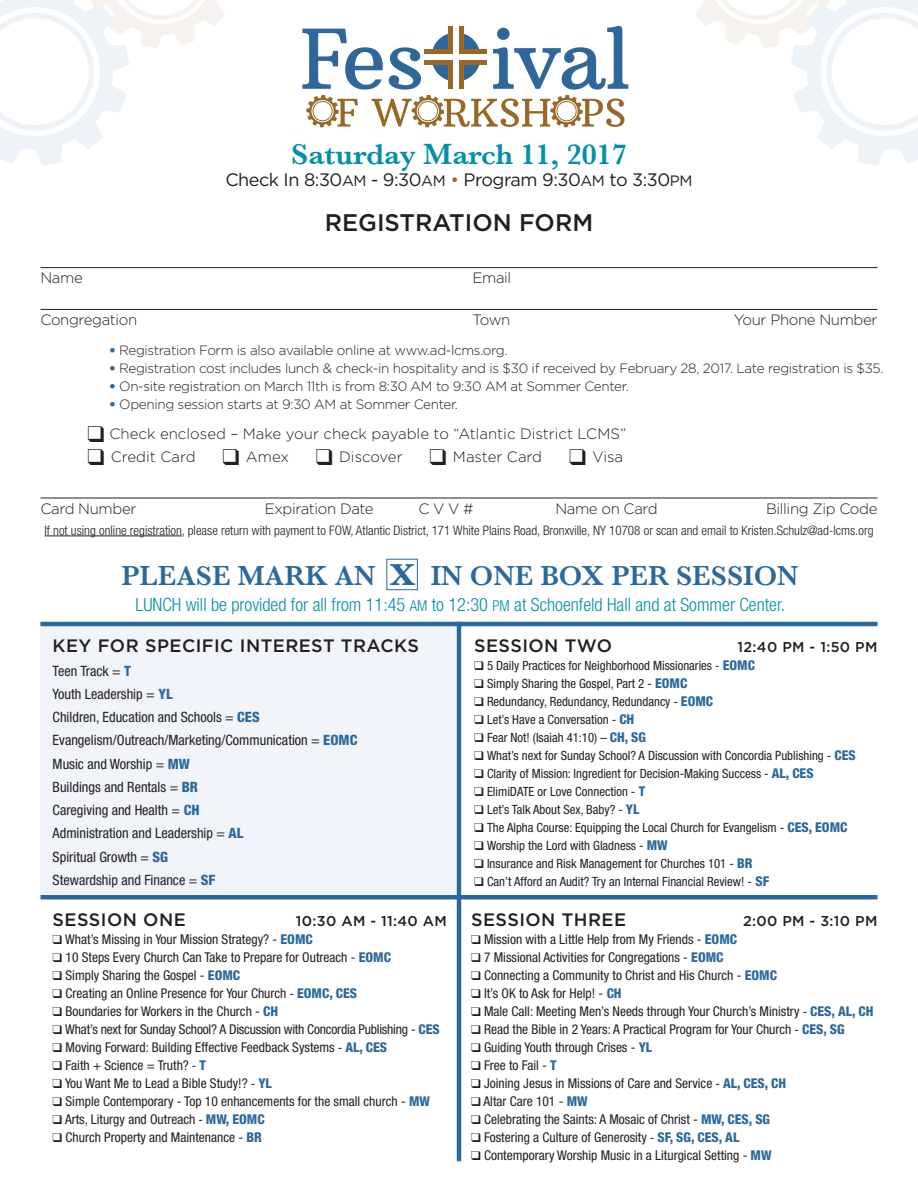
<style>
.page{position:relative;width:918px;height:1188px;background:#fff}
.page>*{position:absolute;margin:0;border:0;box-sizing:border-box;transform-origin:0 0}
.t1{font:600 30px "Baskerville";color:#058fa8}
.t2{font:600 28.2px "Baskerville";color:#2b699d}
.t3{font:500 24px "Gotham";color:#231f20}
.t4{font:300 condensed 18.3px "Helvetica Neue";color:#058fa8}
.t5{font:500 18px "Gotham";letter-spacing:.025em;color:#231f20}
.t6{font:18px "Gotham";letter-spacing:-.025em;color:#231f20}
.t7{font:300 15px "Gotham";color:#231f20}
.t8{font:300 15px "Gotham";letter-spacing:-.025em;color:#231f20}
.t9{font:condensed 14.25px "Helvetica Neue";color:#231f20}
.t10{font:500 14.25px "Gotham";letter-spacing:.025em;color:#231f20}
.t11{font:condensed 13.5px "Helvetica Neue";color:#231f20}
.t12{font:300 13.5px "Gotham";letter-spacing:-.025em;color:#231f20}
.t13{font:300 condensed 13.2px "Helvetica Neue";color:#231f20}
.t14{font:condensed 12.75px "Helvetica Neue";color:#231f20}
.s1{font-size:15px}
.s2{color:#986927}
.s3{font-weight:900;color:#2b699d}
.s4{font-weight:700;font-size:31.8px}
.s5{font-weight:800;color:#2b699d}
.s6{font-size:12.75px}
.s7{font-weight:800;font-size:13.5px;color:#2b699d}
</style>
<div class="page">
<svg style="left:696px;top:0;width:222px;height:166px"></svg>
<svg style="left:302px;top:26px;width:326px;height:101px"></svg>
<svg style="left:0;top:0;width:225px;height:166px"></svg>
<hr style="left:40px;top:267px;width:838px;height:1px;background:#231f20">
<hr style="left:40px;top:309px;width:838px;height:1px;background:#231f20">
<hr style="left:40px;top:498px;width:838px;height:1px;background:#231f20">
<hr style="left:44px;top:536px;width:138px;height:1px;background:#231f20">
<div style="left:386px;top:559px;width:32px;height:31px;border:1px solid #2b699d"></div>
<div style="left:40px;top:624px;width:419px;height:271px;background:#f1f4f8"></div>
<hr style="left:40px;top:622px;width:838px;height:4px;background:#2b699d">
<div style="left:40px;top:895px;width:838px;height:5px;background:#2b699d"></div>
<hr style="left:457px;top:622px;width:4px;height:539px;background:#2b699d">
<p class="t1" style="left:291px;top:137px;width:337px">Saturday March 11, 2017</p>
<p class="t6" style="left:225px;top:170px;width:469px">Check In 8:30<span class="s1">AM</span> - 9:30<span class="s1">AM</span> <span class="s2">•</span> Program 9:30<span class="s1">AM</span> to 3:30<span class="s1">PM</span></p>
<p class="t3" style="left:325px;top:209px;width:270px">REGISTRATION FORM</p>
<p class="t8" style="left:40px;top:270px;width:44px">Name</p>
<p class="t8" style="left:473px;top:270px;width:40px">Email</p>
<p class="t8" style="left:40px;top:312px;width:98px">Congregation</p>
<p class="t8" style="left:472px;top:312px;width:39px">Town</p>
<p class="t8" style="left:734px;top:312px;width:145px">Your Phone Number</p>
<p class="t12" style="left:109px;top:343px;width:400px"><span class="s3">•</span> Registration Form is also available online at www.ad-lcms.org.</p>
<p class="t12" style="left:109px;top:361px;width:776px"><span class="s3">•</span> Registration cost includes lunch &amp; check-in hospitality and is $30 if received by February 28, 2017. Late registration is $35.</p>
<p class="t12" style="left:109px;top:379px;width:521px"><span class="s3">•</span> On-site registration on March 11th is from 8:30 AM to 9:30 AM at Sommer Center.</p>
<p class="t12" style="left:109px;top:397px;width:351px"><span class="s3">•</span> Opening session starts at 9:30 AM at Sommer Center.</p>
<p class="t7" style="left:87px;top:426px;width:540px">❑ Check enclosed – Make your check payable to “Atlantic District LCMS”</p>
<p class="t7" style="left:87px;top:448px;width:537px">❑ Credit Card ❑ Amex ❑ Discover ❑ Master Card ❑ Visa</p>
<p class="t8" style="left:40px;top:500px;width:97px">Card Number</p>
<p class="t8" style="left:265px;top:500px;width:110px">Expiration Date</p>
<p class="t8" style="left:418px;top:500px;width:57px">C V V #</p>
<p class="t8" style="left:555px;top:500px;width:104px">Name on Card</p>
<p class="t8" style="left:766px;top:500px;width:113px">Billing Zip Code</p>
<p class="t13" style="left:44px;top:522px;width:831px">If not using online registration, please return with payment to FOW, Atlantic District, 171 White Plains Road, Bronxville, NY 10708 or scan and email to Kristen.Schulz@ad-lcms.org</p>
<p class="t2" style="left:121px;top:559px;width:679px">PLEASE MARK AN <span class="s4">X</span> IN ONE BOX PER SESSION</p>
<p class="t4" style="left:136px;top:594px;width:651px">LUNCH will be provided for all from 11:45 <span class="s1">AM</span> to 12:30 <span class="s1">PM</span> at Schoenfeld Hall and at Sommer Center.</p>
<p class="t5" style="left:53px;top:636px;width:368px">KEY FOR SPECIFIC INTEREST TRACKS</p>
<p class="t9" style="left:53px;top:662px;width:80px">Teen Track = <span class="s5">T</span></p>
<p class="t9" style="left:53px;top:685px;width:122px">Youth Leadership = <span class="s5">YL</span></p>
<p class="t9" style="left:53px;top:709px;width:209px">Children, Education and Schools = <span class="s5">CES</span></p>
<p class="t9" style="left:53px;top:732px;width:306px">Evangelism/Outreach/Marketing/Communication = <span class="s5">EOMC</span></p>
<p class="t9" style="left:53px;top:755px;width:139px">Music and Worship = <span class="s5">MW</span></p>
<p class="t9" style="left:53px;top:778px;width:147px">Buildings and Rentals = <span class="s5">BR</span></p>
<p class="t9" style="left:53px;top:802px;width:149px">Caregiving and Health = <span class="s5">CH</span></p>
<p class="t9" style="left:53px;top:825px;width:192px">Administration and Leadership = <span class="s5">AL</span></p>
<p class="t9" style="left:53px;top:848px;width:117px">Spiritual Growth = <span class="s5">SG</span></p>
<p class="t9" style="left:53px;top:871px;width:164px">Stewardship and Finance = <span class="s5">SF</span></p>
<p class="t5" style="left:53px;top:909px;width:135px">SESSION ONE</p>
<p class="t10" style="left:296px;top:912px;width:152px">10:30 AM - 11:40 AM</p>
<p class="t11" style="left:53px;top:931px;width:262px">❑ What’s Missing in Your Mission Strategy? - <span class="s5">EOMC</span></p>
<p class="t11" style="left:53px;top:949px;width:340px">❑ 10 Steps Every Church Can Take to Prepare for Outreach - <span class="s5">EOMC</span></p>
<p class="t11" style="left:53px;top:967px;width:189px">❑ Simply Sharing the Gospel - <span class="s5">EOMC</span></p>
<p class="t11" style="left:53px;top:985px;width:306px">❑ Creating an Online Presence for Your Church <span class="s6">-</span> <span class="s5">EOMC, CES</span></p>
<p class="t11" style="left:53px;top:1003px;width:227px">❑ Boundaries for Workers in the Church - <span class="s5">CH</span></p>
<p class="t11" style="left:53px;top:1021px;width:389px">❑ What’s next for Sunday School? A Discussion with Concordia Publishing - <span class="s5">CES</span></p>
<p class="t11" style="left:53px;top:1039px;width:336px">❑ Moving Forward: Building Effective Feedback Systems <span class="s6">-</span> <span class="s5">AL, CES</span></p>
<p class="t11" style="left:53px;top:1057px;width:155px">❑ Faith + Science = Truth? <span class="s6">-</span> <span class="s5">T</span></p>
<p class="t11" style="left:53px;top:1075px;width:221px">❑ You Want Me to Lead a Bible Study!? <span class="s6">-</span> <span class="s5">YL</span></p>
<p class="t11" style="left:53px;top:1093px;width:379px">❑ Simple Contemporary - Top 10 enhancements for the small church - <span class="s5">MW</span></p>
<p class="t11" style="left:53px;top:1111px;width:214px">❑ Arts, Liturgy and Outreach <span class="s6">-</span> <span class="s5">MW, EOMC</span></p>
<p class="t11" style="left:53px;top:1129px;width:211px">❑ Church Property and Maintenance - <span class="s5">BR</span></p>
<p class="t5" style="left:474px;top:636px;width:139px">SESSION TWO</p>
<p class="t10" style="left:738px;top:639px;width:141px">12:40 PM - 1:50 PM</p>
<p class="t14" style="left:474px;top:658px;width:282px">❑ 5 Daily Practices for Neighborhood Missionaries - <span class="s7">EOMC</span></p>
<p class="t14" style="left:474px;top:676px;width:215px">❑ Simply Sharing the Gospel, Part 2 - <span class="s7">EOMC</span></p>
<p class="t14" style="left:474px;top:694px;width:241px">❑ Redundancy, Redundancy, Redundancy - <span class="s7">EOMC</span></p>
<p class="t14" style="left:474px;top:712px;width:162px">❑ Let’s Have a Conversation - <span class="s7">CH</span></p>
<p class="t14" style="left:474px;top:730px;width:173px">❑ Fear Not! (Isaiah 41:10) – <span class="s7">CH, SG</span></p>
<p class="t14" style="left:474px;top:748px;width:383px">❑ What’s next for Sunday School? A Discussion with Concordia Publishing - <span class="s7">CES</span></p>
<p class="t14" style="left:474px;top:766px;width:341px">❑ Clarity of Mission: Ingredient for Decision-Making Success - <span class="s7">AL, CES</span></p>
<p class="t14" style="left:474px;top:784px;width:173px">❑ ElimiDATE or Love Connection - <span class="s7">T</span></p>
<p class="t14" style="left:474px;top:802px;width:167px">❑ Let’s Talk About Sex, Baby? - <span class="s7">YL</span></p>
<p class="t14" style="left:474px;top:820px;width:375px">❑ The Alpha Course: Equipping the Local Church for Evangelism - <span class="s7">CES, EOMC</span></p>
<p class="t14" style="left:474px;top:838px;width:195px">❑ Worship the Lord with Gladness - <span class="s7">MW</span></p>
<p class="t14" style="left:474px;top:856px;width:280px">❑ Insurance and Risk Management for Churches 101 - <span class="s7">BR</span></p>
<p class="t14" style="left:474px;top:874px;width:297px">❑ Can’t Afford an Audit? Try an Internal Financial Review! - <span class="s7">SF</span></p>
<p class="t5" style="left:471px;top:909px;width:156px">SESSION THREE</p>
<p class="t10" style="left:743px;top:912px;width:136px">2:00 PM - 3:10 PM</p>
<p class="t11" style="left:471px;top:931px;width:267px">❑ Mission with a Little Help from My Friends - <span class="s5">EOMC</span></p>
<p class="t11" style="left:471px;top:949px;width:254px">❑ 7 Missional Activities for Congregations - <span class="s5">EOMC</span></p>
<p class="t11" style="left:471px;top:967px;width:307px">❑ Connecting a Community to Christ and His Church - <span class="s5">EOMC</span></p>
<p class="t11" style="left:471px;top:985px;width:152px">❑ It’s OK to Ask for Help! - <span class="s5">CH</span></p>
<p class="t11" style="left:471px;top:1003px;width:404px">❑ Male Call: Meeting Men’s Needs through Your Church’s Ministry <span class="s6">-</span> <span class="s5">CES, AL, CH</span></p>
<p class="t11" style="left:471px;top:1021px;width:375px">❑ Read the Bible in 2 Years: A Practical Program for Your Church <span class="s6">-</span> <span class="s5">CES, SG</span></p>
<p class="t11" style="left:471px;top:1039px;width:183px">❑ Guiding Youth through Crises - <span class="s5">YL</span></p>
<p class="t11" style="left:471px;top:1057px;width:87px">❑ Free to Fail - <span class="s5">T</span></p>
<p class="t11" style="left:471px;top:1075px;width:317px">❑ Joining Jesus in Missions of Care and Service <span class="s6">-</span> <span class="s5">AL, CES, CH</span></p>
<p class="t11" style="left:471px;top:1093px;width:118px">❑ Altar Care 101 - <span class="s5">MW</span></p>
<p class="t11" style="left:471px;top:1111px;width:300px">❑ Celebrating the Saints: A Mosaic of Christ - <span class="s5">MW, CES, SG</span></p>
<p class="t11" style="left:471px;top:1129px;width:270px">❑ Fostering a Culture of Generosity <span class="s6">-</span> <span class="s5">SF, SG, CES, AL</span></p>
<p class="t11" style="left:471px;top:1147px;width:302px">❑ Contemporary Worship Music in a Liturgical Setting - <span class="s5">MW</span></p>
</div>
